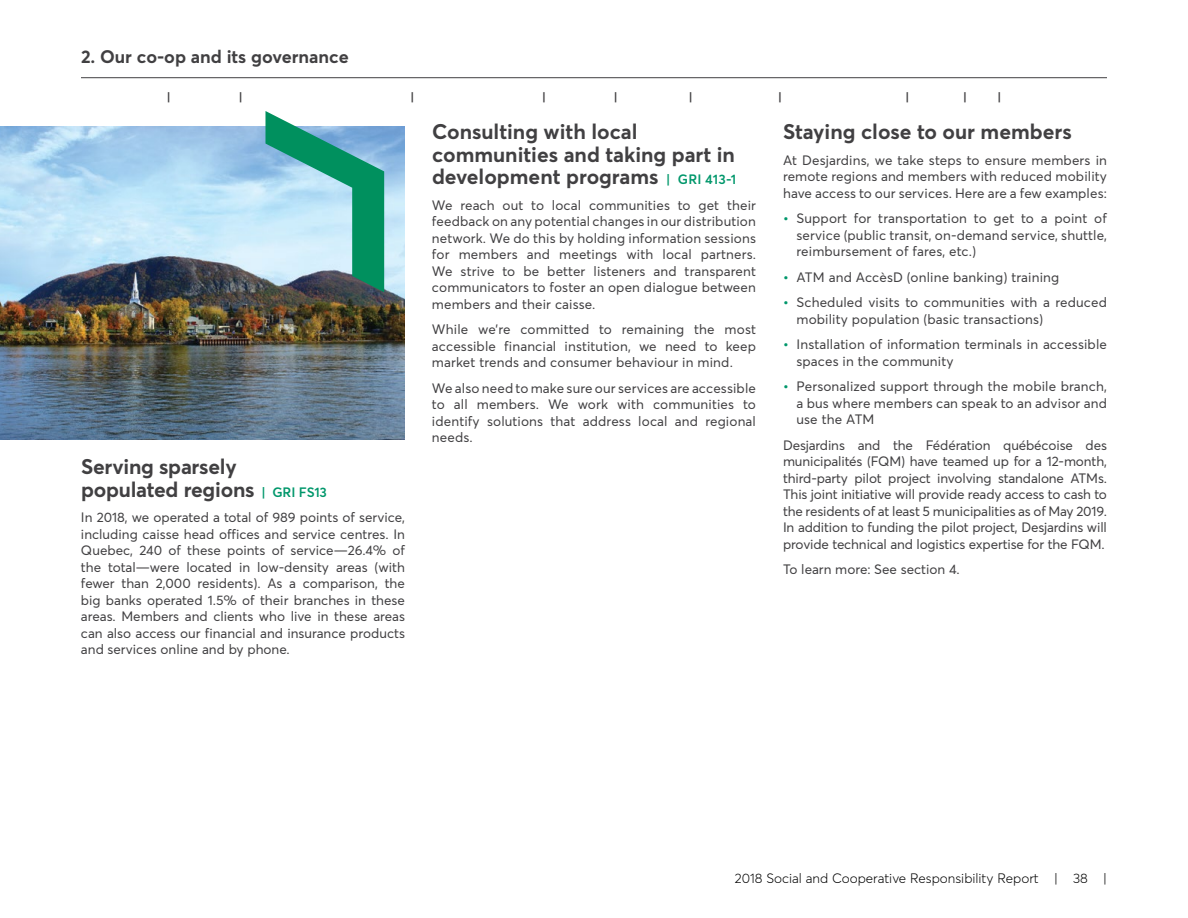
<style>
.page{position:relative;width:1188px;height:918px;background:#fff}
.page>*{position:absolute;margin:0;border:0;box-sizing:border-box;transform-origin:0 0}
.t1{font:700 21px/22.5px "Averta";color:#414042}
.t2{font:700 18px "Averta";color:#414042}
.t3{font:13.5px/16.5px "Averta";letter-spacing:.01em;color:#414042;text-align:justify}
.t4{font:300 13.5px "Averta";color:#000}
.t5{font:700 12px "Averta";color:#414042}
.s1{font-weight:600;font-size:13.5px;color:#00976b}
.s2{font-weight:700;color:#00976b}
</style>
<div class="page">
<img style="left:0;top:127px;width:405px;height:313px">
<svg style="left:265px;top:111px;width:119px;height:181px;background:#7cbcba"></svg>
<hr style="left:81px;top:77px;width:1026px;height:1px;background:#414042">
<h2 class="t2" style="left:81px;top:45px;width:269px">2. Our co-op and its governance</h2>
<p class="t5" style="left:167px;top:89px;width:5px">|</p>
<p class="t5" style="left:239px;top:89px;width:5px">|</p>
<p class="t5" style="left:411px;top:89px;width:5px">|</p>
<p class="t5" style="left:542px;top:89px;width:5px">|</p>
<p class="t5" style="left:614px;top:89px;width:5px">|</p>
<p class="t5" style="left:689px;top:89px;width:5px">|</p>
<p class="t5" style="left:778px;top:89px;width:5px">|</p>
<p class="t5" style="left:906px;top:89px;width:5px">|</p>
<p class="t5" style="left:963px;top:89px;width:5px">|</p>
<p class="t5" style="left:998px;top:89px;width:5px">|</p>
<h1 class="t1" style="left:81px;top:455px;width:248px">Serving sparsely populated regions <span class="s1">| GRI FS13</span></h1>
<p class="t3" style="left:81px;top:509px;width:326px">In 2018, we operated a total of 989 points of service, including caisse head offices and service centres. In Quebec, 240 of these points of service—26.4% of the total—were located in low-density areas (with fewer than 2,000 residents). As a comparison, the big banks operated 1.5% of their branches in these areas. Members and clients who live in these areas can also access our financial and insurance products and services online and by phone.</p>
<h1 class="t1" style="left:432px;top:120px;width:306px">Consulting with local communities and taking part in development programs <span class="s1">| GRI 413-1</span></h1>
<p class="t3" style="left:432px;top:197px;width:326px">We reach out to local communities to get their feedback on any potential changes in our distribution network. We do this by holding information sessions for members and meetings with local partners.<br>We strive to be better listeners and transparent communicators to foster an open dialogue between members and their caisse.</p>
<p class="t3" style="left:432px;top:321px;width:326px">While we’re committed to remaining the most accessible financial institution, we need to keep market trends and consumer behaviour in mind.</p>
<p class="t3" style="left:432px;top:380px;width:326px">We also need to make sure our services are accessible to all members. We work with communities to identify solutions that address local and regional needs.</p>
<h1 class="t1" style="left:783px;top:120px;width:290px">Staying close to our members</h1>
<p class="t3" style="left:783px;top:152px;width:326px">At Desjardins, we take steps to ensure members in remote regions and members with reduced mobility have access to our services. Here are a few examples:</p>
<p class="t3" style="left:796px;top:210px;width:312px;text-indent:-14px"><span class="s2">•</span> Support for transportation to get to a point of service (public transit, on-demand service, shuttle, reimbursement of fares, etc.)</p>
<p class="t3" style="left:783px;top:269px;width:278px"><span class="s2">•</span> ATM and AccèsD (online banking) training</p>
<p class="t3" style="left:796px;top:294px;width:312px;text-indent:-14px"><span class="s2">•</span> Scheduled visits to communities with a reduced mobility population (basic transactions)</p>
<p class="t3" style="left:796px;top:336px;width:312px;text-indent:-14px"><span class="s2">•</span> Installation of information terminals in accessible spaces in the community</p>
<p class="t3" style="left:796px;top:378px;width:312px;text-indent:-14px"><span class="s2">•</span> Personalized support through the mobile branch, a bus where members can speak to an advisor and use the ATM</p>
<p class="t3" style="left:783px;top:437px;width:326px">Desjardins and the Fédération québécoise des municipalités (FQM) have teamed up for a 12-month, third-party pilot project involving standalone ATMs.<br>This joint initiative will provide ready access to cash to the residents of at least 5 municipalities as of May 2019.<br>In addition to funding the pilot project, Desjardins will provide technical and logistics expertise for the FQM.</p>
<p class="t3" style="left:783px;top:561px;width:178px">To learn more: See section 4.</p>
<p class="t4" style="left:735px;top:870px;width:374px">2018 Social and Cooperative Responsibility Report | 38 |</p>
</div>
